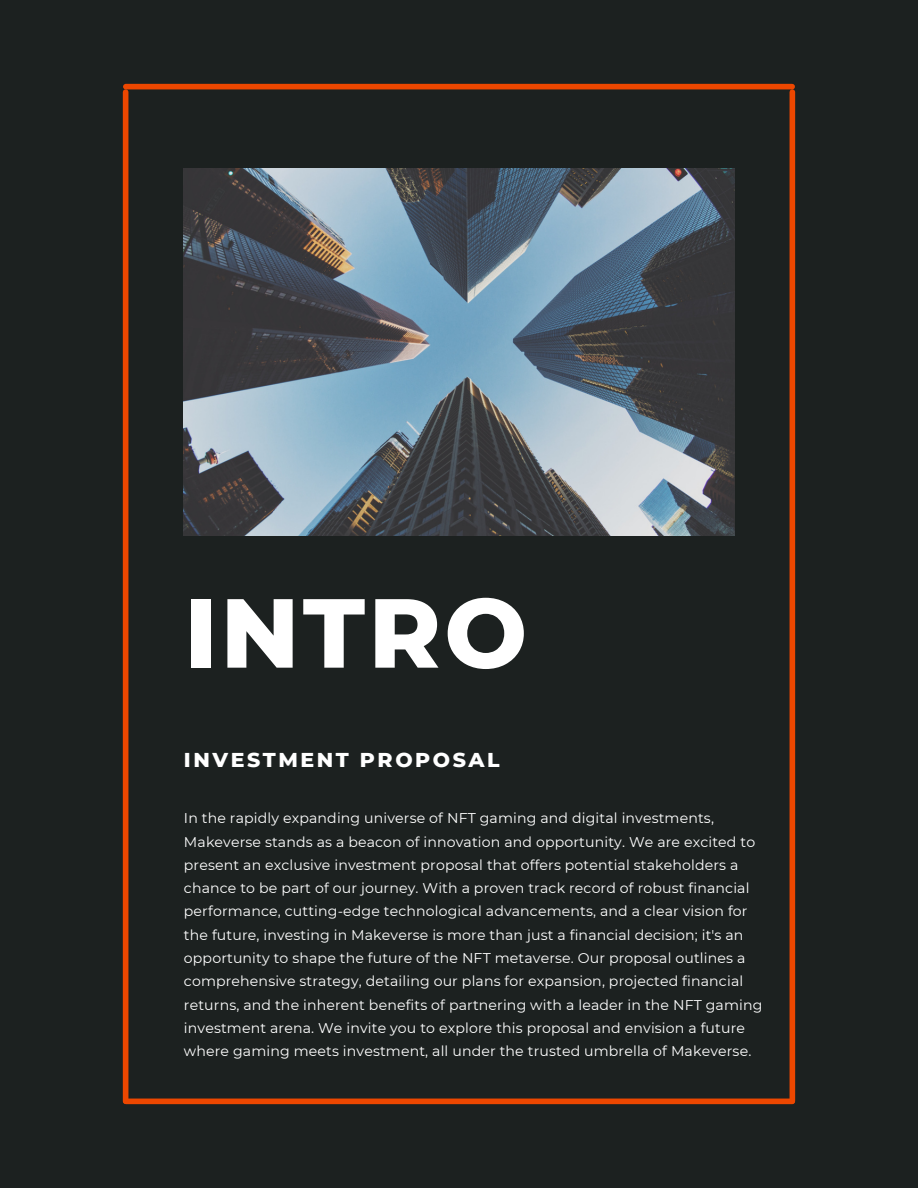
<style>
.page{position:relative;width:918px;height:1188px;background:#1c2120}
.page>*{position:absolute;margin:0;border:0;box-sizing:border-box;transform-origin:0 0}
.t1{font:800 97.95px "Montserrat";letter-spacing:.035em;color:#fff}
.t2{font:800 20.55px "Montserrat";letter-spacing:.125em;color:#fff}
.t3{font:14.1px/23.2px "Montserrat";letter-spacing:.01em;color:#fff}
</style>
<div class="page">
<div style="left:126px;top:84px;width:666px;height:5px;background:#ed4700"></div>
<div style="left:126px;top:1099px;width:666px;height:5px;background:#ed4700"></div>
<div style="left:123px;top:92px;width:5px;height:1009px;background:#ed4700"></div>
<div style="left:790px;top:92px;width:5px;height:1009px;background:#ed4700"></div>
<img style="left:184px;top:168px;width:550px;height:367px">
<p class="t1" style="left:184px;top:573px;width:345px">INTRO</p>
<p class="t2" style="left:184px;top:748px;width:317px">INVESTMENT PROPOSAL</p>
<p class="t3" style="left:184px;top:807px;width:580px">In the rapidly expanding universe of NFT gaming and digital investments, Makeverse stands as a beacon of innovation and opportunity. We are excited to present an exclusive investment proposal that offers potential stakeholders a chance to be part of our journey. With a proven track record of robust financial performance, cutting-edge technological advancements, and a clear vision for the future, investing in Makeverse is more than just a financial decision; it's an opportunity to shape the future of the NFT metaverse. Our proposal outlines a comprehensive strategy, detailing our plans for expansion, projected financial returns, and the inherent benefits of partnering with a leader in the NFT gaming investment arena. We invite you to explore this proposal and envision a future where gaming meets investment, all under the trusted umbrella of Makeverse.</p>
</div>
